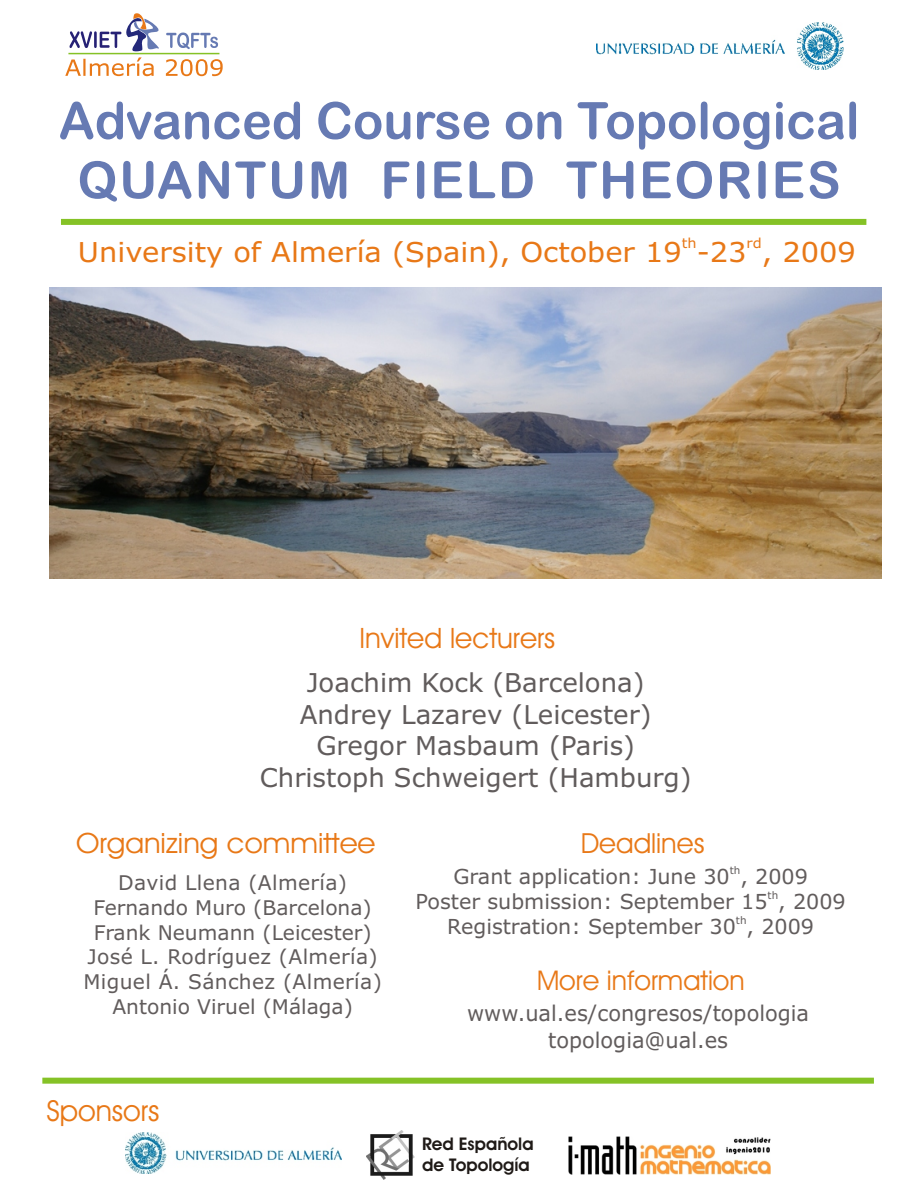
<style>
.page{position:relative;width:918px;height:1188px;background:#fff}
.page>*{position:absolute;margin:0;border:0;box-sizing:border-box;transform-origin:0 0}
.t1{font:51.3px/59.4px "Arial Rounded MT Bold";color:#667ab3;text-align:center}
.t2{font:29.1px "Avant Garde Bk BT";color:#e87817}
.t3{font:28.2px "Avant Garde Bk BT";color:#e87817;scale:1.06 1}
.t4{font:28.2px "Avant Garde Bk BT";color:#e87817}
.t5{font:27.75px "Avant Garde Bk BT";color:#e87817}
.t6{font:27.45px "Verdana";color:#e87817;scale:1.05 1}
.t7{font:27.3px "Avant Garde Bk BT";color:#e87817}
.t8{font:25.95px/31.7px "Verdana";color:#615c5c;text-align:center}
.t9{font:21.6px/26.2px "Verdana";color:#615c5c;text-align:center}
.t10{font:20.7px "Verdana";color:#615c5c}
.t11{font:20.25px/24.6px "Verdana";color:#615c5c;text-align:center}
.t12{font:700 17.55px/20.9px "Avant Garde Bk BT";color:#1f1a17}
.t13{font:13.65px "Verdana";color:#e87817;scale:1.05 1}
.t14{font:10.35px "Verdana";color:#615c5c}
</style>
<div class="page">
<img style="left:568px;top:1137px;width:202px;height:37px">
<div style="left:61px;top:219px;width:805px;height:6px;background:#85c226"></div>
<div style="left:42px;top:1078px;width:832px;height:6px;background:#85c226"></div>
<svg style="left:70px;top:13px;width:89px;height:38px"></svg>
<svg style="left:166px;top:33px;width:52px;height:16px"></svg>
<svg style="left:65px;top:57px;width:158px;height:19px"></svg>
<hr style="left:68px;top:53px;width:151px;height:1px;background:#85c226">
<img style="left:126px;top:1133px;width:215px;height:40px">
<img style="left:367px;top:1130px;width:48px;height:49px">
<img style="left:597px;top:22px;width:246px;height:48px">
<img style="left:50px;top:287px;width:832px;height:292px">
<h1 class="t1" style="left:59px;top:96px;width:802px">Advanced Course on Topological<br>QUANTUM FIELD THEORIES</h1>
<p class="t13" style="left:682px;top:237px;width:16px">th</p>
<p class="t13" style="left:747px;top:237px;width:16px">rd</p>
<h3 class="t6" style="left:78px;top:241px;width:743px">University of Almería (Spain), October 19 -23 , 2009</h3>
<h3 class="t4" style="left:360px;top:626px;width:197px">Invited lecturers</h3>
<p class="t8" style="left:260px;top:669px;width:433px">Joachim Kock (Barcelona)<br>Andrey Lazarev (Leicester)<br>Gregor Masbaum (Paris)<br>Christoph Schweigert (Hamburg)</p>
<h3 class="t3" style="left:76px;top:832px;width:284px">Organizing committee</h3>
<h3 class="t5" style="left:581px;top:832px;width:125px">Deadlines</h3>
<p class="t11" style="left:83px;top:872px;width:300px">David Llena (Almería)<br>Fernando Muro (Barcelona)<br>Frank Neumann (Leicester)<br>José L. Rodríguez (Almería)<br>Miguel Á. Sánchez (Almería)<br>Antonio Viruel (Málaga)</p>
<p class="t14" style="left:730px;top:866px;width:12px">th</p>
<p class="t10" style="left:453px;top:868px;width:356px">Grant application: June 30 , 2009</p>
<p class="t14" style="left:768px;top:891px;width:12px">th</p>
<p class="t10" style="left:416px;top:893px;width:432px">Poster submission: September 15 , 2009</p>
<p class="t14" style="left:736px;top:916px;width:12px">th</p>
<p class="t10" style="left:447px;top:918px;width:368px">Registration: September 30 , 2009</p>
<h3 class="t7" style="left:537px;top:969px;width:209px">More information</h3>
<p class="t9" style="left:467px;top:1002px;width:344px">www.ual.es/congresos/topologia topologia@ual.es</p>
<h2 class="t2" style="left:46px;top:1099px;width:115px">Sponsors</h2>
<p class="t12" style="left:422px;top:1135px;width:113px">Red Española de Topología</p>
</div>
